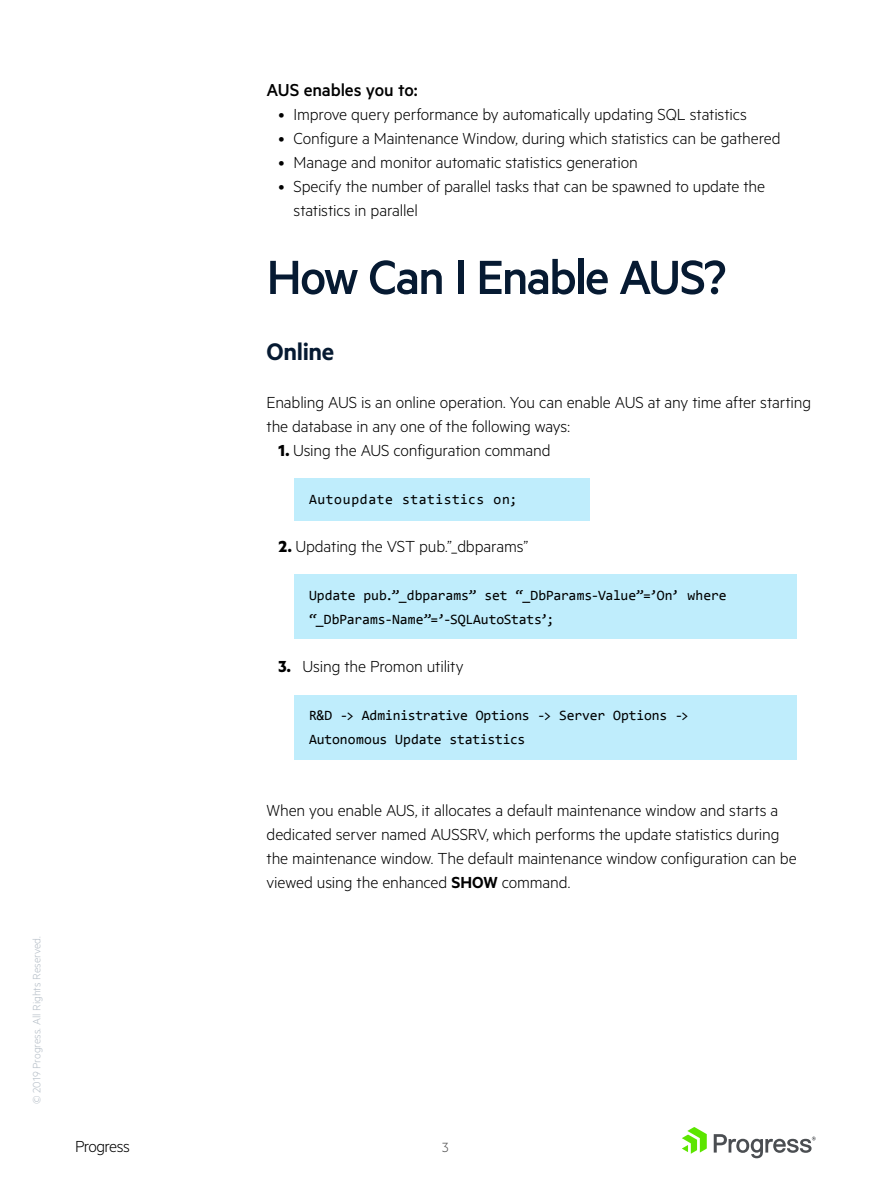
<style>
.page{position:relative;width:891px;height:1188px;background:#fff}
.page>*{position:absolute;margin:0;border:0;box-sizing:border-box;transform-origin:0 0}
.t1{font:500 54px "Metric";letter-spacing:-.04em;color:#061a32}
.t2{font:600 27px "Metric";letter-spacing:-.015em;color:#061a32}
.t3{font:500 19.5px "Metric";letter-spacing:-.005em;color:#000}
.t4{font:300 18px/24px "Metric";letter-spacing:-.01em;color:#000}
.t5{font:300 18px "Metric";letter-spacing:-.035em;color:#000}
.t6{font:300 15px "Metric";color:#4d4d4d}
.t7{font:14.25px/24px "Consolas";letter-spacing:-.005em;color:#000}
.t8{font:14.25px "Consolas";letter-spacing:.035em;color:#000}
.t9{font:300 12px "Metric";color:#b4bdc6}
.s1{font-weight:700}
.s2{font-weight:600}
</style>
<div class="page">
<svg style="left:682px;top:1127px;width:25px;height:27px"></svg>
<svg style="left:714px;top:1134px;width:102px;height:24px"></svg>
<div style="left:294px;top:478px;width:296px;height:43px;background:#bfedfc"></div>
<div style="left:294px;top:574px;width:502px;height:65px;background:#bfedfc"></div>
<div style="left:294px;top:695px;width:502px;height:65px;background:#bfedfc"></div>
<p class="t9" style="left:30px;top:1104px;width:169px;rotate:-90deg">© 2019 Progress. All Rights Reserved.</p>
<p class="t3" style="left:267px;top:79px;width:153px">AUS enables you to:</p>
<p class="t4" style="left:279px;top:102px;width:470px">• Improve query performance by automatically updating SQL statistics</p>
<p class="t4" style="left:279px;top:126px;width:504px">• Configure a Maintenance Window, during which statistics can be gathered</p>
<p class="t4" style="left:279px;top:150px;width:361px">• Manage and monitor automatic statistics generation</p>
<p class="t4" style="left:294px;top:174px;width:473px;text-indent:-15px">• Specify the number of parallel tasks that can be spawned to update the statistics in parallel</p>
<h1 class="t1" style="left:267px;top:246px;width:461px">How Can I Enable AUS?</h1>
<h2 class="t2" style="left:267px;top:336px;width:69px">Online</h2>
<p class="t4" style="left:267px;top:390px;width:546px">Enabling AUS is an online operation. You can enable AUS at any time after starting the database in any one of the following ways:</p>
<p class="t4" style="left:279px;top:438px;width:274px"><span class="s1">1.</span> Using the AUS configuration command</p>
<p class="t8" style="left:309px;top:490px;width:210px">Autoupdate statistics on;</p>
<p class="t4" style="left:279px;top:534px;width:251px"><span class="s1">2.</span> Updating the VST pub.”_dbparams”</p>
<p class="t7" style="left:309px;top:583px;width:419px">Update pub.”_dbparams” set “_DbParams-Value”=’On’ where “_DbParams-Name”=’-SQLAutoStats’;</p>
<p class="t4" style="left:279px;top:654px;width:187px"><span class="s1">3.</span> Using the Promon utility</p>
<p class="t7" style="left:309px;top:703px;width:381px">R&amp;D -&gt; Administrative Options -&gt; Server Options -&gt;<br>Autonomous Update statistics</p>
<p class="t4" style="left:267px;top:798px;width:532px">When you enable AUS, it allocates a default maintenance window and starts a dedicated server named AUSSRV, which performs the update statistics during the maintenance window. The default maintenance window configuration can be viewed using the enhanced <span class="s2">SHOW</span> command.</p>
<p class="t5" style="left:75px;top:1136px;width:56px">Progress</p>
<p class="t6" style="left:442px;top:1139px;width:8px">3</p>
</div>
